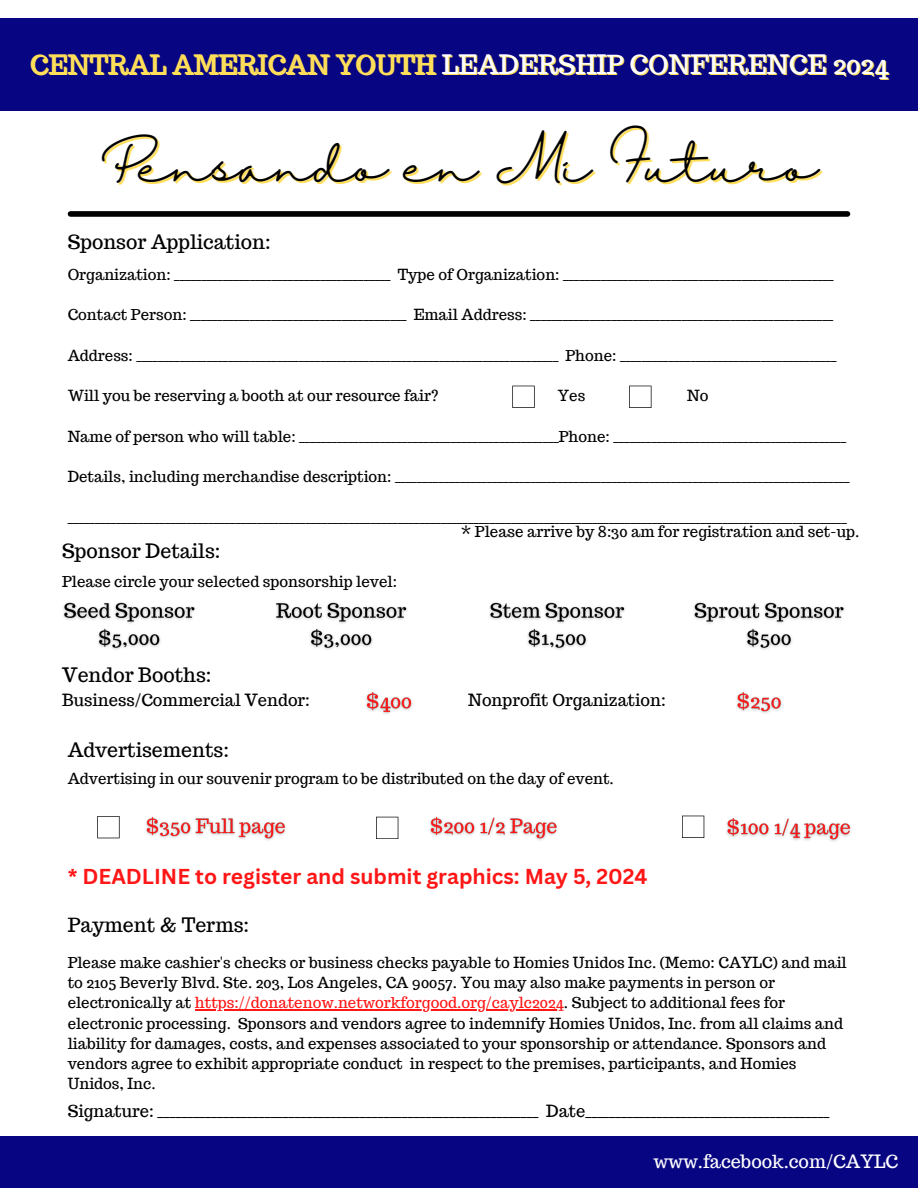
<style>
.page{position:relative;width:918px;height:1188px;background:#fff}
.page>*{position:absolute;margin:0;border:0;box-sizing:border-box;transform-origin:0 0}
.t1{font:45px "Halimun";color:#000}
.t2{font:26.25px "Trocchi";color:#fff}
.t3{font:700 21px "Canva Sans";color:#ff1616}
.t4{font:19.5px "Trocchi";color:#000}
.t5{font:18px "Trocchi";color:#fff}
.t6{font:16.5px "Trocchi";color:#000}
.t7{font:15px/20.2px "Trocchi";color:#000}
.s1{color:#ffde59}
.s2{color:#ff1616}
</style>
<div class="page">
<div style="left:0;top:1137px;width:918px;height:51px;background:#070582"></div>
<div style="left:0;top:18px;width:918px;height:93px;background:#070582"></div>
<div style="left:70px;top:211px;width:778px;height:6px;background:#000"></div>
<svg style="left:512px;top:386px;width:23px;height:22px"></svg>
<svg style="left:629px;top:386px;width:23px;height:22px"></svg>
<img style="left:63px;top:602px;width:132px;height:48px">
<img style="left:276px;top:602px;width:131px;height:48px">
<img style="left:489px;top:602px;width:136px;height:48px">
<img style="left:693px;top:602px;width:152px;height:48px">
<img style="left:366px;top:692px;width:47px;height:22px">
<img style="left:736px;top:692px;width:46px;height:21px">
<img style="left:146px;top:817px;width:140px;height:23px">
<img style="left:430px;top:817px;width:128px;height:23px">
<img style="left:726px;top:818px;width:125px;height:24px">
<hr style="left:195px;top:1009px;width:369px;height:2px;background:#ff1616">
<svg style="left:97px;top:816px;width:23px;height:22px"></svg>
<svg style="left:376px;top:817px;width:22px;height:22px"></svg>
<svg style="left:682px;top:816px;width:22px;height:22px"></svg>
<h2 class="t2" style="left:30px;top:47px;width:860px"><span class="s1">CENTRAL AMERICAN YOUTH</span> LEADERSHIP CONFERENCE 2024</h2>
<h1 class="t1" style="left:100px;top:140px;width:720px">Pensando en Mi Futuro</h1>
<h3 class="t4" style="left:68px;top:229px;width:204px">Sponsor Application:</h3>
<p class="t7" style="left:68px;top:264px;width:767px">Organization: ________________________________________ Type of Organization: __________________________________________________</p>
<p class="t7" style="left:68px;top:305px;width:767px">Contact Person: ________________________________________ Email Address: ________________________________________________________</p>
<p class="t7" style="left:68px;top:345px;width:770px">Address: ______________________________________________________________________________ Phone: ________________________________________</p>
<p class="t7" style="left:68px;top:386px;width:372px">Will you be reserving a booth at our resource fair?</p>
<p class="t7" style="left:558px;top:386px;width:29px">Yes</p>
<p class="t7" style="left:687px;top:386px;width:23px">No</p>
<p class="t7" style="left:68px;top:426px;width:780px">Name of person who will table: ________________________________________________Phone: ___________________________________________</p>
<p class="t7" style="left:68px;top:467px;width:783px">Details, including merchandise description: ____________________________________________________________________________________</p>
<p class="t7" style="left:68px;top:507px;width:781px">________________________________________________________________________________________________________________________________________________</p>
<p class="t7" style="left:461px;top:521px;width:400px">* Please arrive by 8:30 am for registration and set-up.</p>
<h3 class="t4" style="left:62px;top:538px;width:160px">Sponsor Details:</h3>
<p class="t7" style="left:62px;top:572px;width:336px">Please circle your selected sponsorship level:</p>
<h3 class="t4" style="left:62px;top:662px;width:151px">Vendor Booths:</h3>
<p class="t6" style="left:62px;top:689px;width:249px">Business/Commercial Vendor:</p>
<p class="t6" style="left:468px;top:689px;width:199px">Nonprofit Organization:</p>
<h3 class="t4" style="left:68px;top:737px;width:163px">Advertisements:</h3>
<p class="t7" style="left:68px;top:769px;width:548px">Advertising in our souvenir program to be distributed on the day of event.</p>
<h3 class="t3" style="left:68px;top:862px;width:581px">* DEADLINE to register and submit graphics: May 5, 2024</h3>
<h3 class="t4" style="left:68px;top:913px;width:183px">Payment &amp; Terms:</h3>
<p class="t7" style="left:68px;top:952px;width:781px">Please make cashier's checks or business checks payable to Homies Unidos Inc. (Memo: CAYLC) and mail to 2105 Beverly Blvd. Ste. 203, Los Angeles, CA 90057. You may also make payments in person or electronically at <span class="s2">https://donatenow.networkforgood.org/caylc2024</span>. Subject to additional fees for electronic processing. Sponsors and vendors agree to indemnify Homies Unidos, Inc. from all claims and liability for damages, costs, and expenses associated to your sponsorship or attendance. Sponsors and vendors agree to exhibit appropriate conduct in respect to the premises, participants, and Homies Unidos, Inc.</p>
<p class="t6" style="left:68px;top:1100px;width:763px">Signature: ________________________________________________________________ Date_________________________________________</p>
<p class="t5" style="left:653px;top:1150px;width:246px">www.facebook.com/CAYLC</p>
</div>
